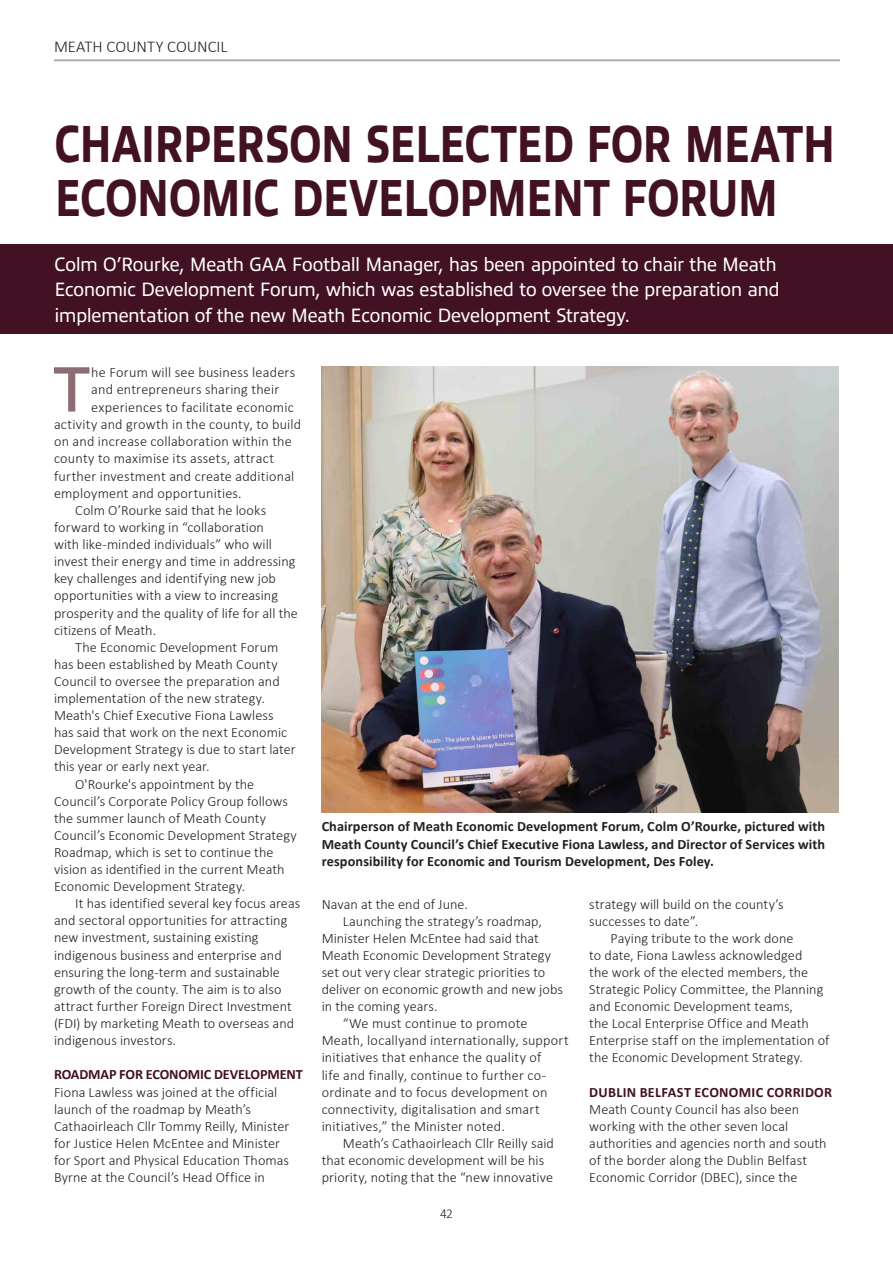
<style>
.page{position:relative;width:893px;height:1263px;background:#fff}
.page>*{position:absolute;margin:0;border:0;box-sizing:border-box;transform-origin:0 0}
.Drop_Cap{font:600 64.65px "Allumi Std";color:#8c6d73;scale:.95 1}
.Heading{font:800 52.5px/53.4px "Allumi Std";letter-spacing:-.03em;color:#421124;scale:.8 1}
.Introduction{font:19.5px/25.5px "Allumi Std";letter-spacing:-.02em;color:#fff;scale:.95 1}
.t1{font:300 16.5px "Calibri";color:#231f20}
.Drop_Cap-2{font:300 14.25px/17.1px "Calibri";letter-spacing:.005em;color:#231f20}
.Captions_New{font:700 14.25px/17.1px "Calibri";letter-spacing:.01em;color:#231f20;text-align:justify}
.t2{font:700 14.25px "Calibri";letter-spacing:-.005em;color:#421124}
.t3{font:700 14.25px "Calibri";letter-spacing:.02em;color:#421124}
.t4{font:300 13.5px "Calibri";color:#231f20}
</style>
<div class="page">
<div style="left:0;top:244px;width:893px;height:90px;background:#421124"></div>
<hr style="left:54px;top:60px;width:786px;height:1px;background:#a8a9ad">
<img style="left:322px;top:366px;width:517px;height:446px">
<p class="t1" style="left:54px;top:36px;width:175px">MEATH COUNTY COUNCIL</p>
<p class="Heading" style="left:54px;top:118px;width:978px">CHAIRPERSON SELECTED FOR MEATH<br>ECONOMIC DEVELOPMENT FORUM</p>
<p class="Introduction" style="left:54px;top:251px;width:765px">Colm O’Rourke, Meath GAA Football Manager, has been appointed to chair the Meath<br>Economic Development Forum, which was established to oversee the preparation and implementation of the new Meath Economic Development Strategy.</p>
<p class="Drop_Cap" style="left:53px;top:354px;width:41px">T</p>
<p class="Drop_Cap-2" style="left:91px;top:364px;width:206px">he Forum will see business leaders</p>
<p class="Drop_Cap-2" style="left:91px;top:381px;width:189px">and entrepreneurs sharing their</p>
<p class="Drop_Cap-2" style="left:91px;top:398px;width:204px">experiences to facilitate economic</p>
<p class="Drop_Cap-2" style="left:54px;top:415px;width:249px">activity and growth in the county, to build</p>
<p class="Drop_Cap-2" style="left:54px;top:433px;width:239px">on and increase collaboration within the</p>
<p class="Drop_Cap-2" style="left:54px;top:450px;width:222px">county to maximise its assets, attract</p>
<p class="Drop_Cap-2" style="left:54px;top:467px;width:242px">further investment and create additional</p>
<p class="Drop_Cap-2" style="left:54px;top:484px;width:189px">employment and opportunities.</p>
<p class="Drop_Cap-2" style="left:54px;top:501px;width:246px;text-indent:21px">Colm O’Rourke said that he looks forward to working in “collaboration<br>with like-minded individuals” who will invest their energy and time in addressing key challenges and identifying new job opportunities with a view to increasing prosperity and the quality of life for all the citizens of Meath.</p>
<p class="Drop_Cap-2" style="left:54px;top:638px;width:243px;text-indent:21px">The Economic Development Forum has been established by Meath County Council to oversee the preparation and implementation of the new strategy.<br>Meath's Chief Executive Fiona Lawless has said that work on the next Economic Development Strategy is due to start later this year or early next year.</p>
<p class="Drop_Cap-2" style="left:54px;top:775px;width:244px;text-indent:21px">O'Rourke's appointment by the Council’s Corporate Policy Group follows the summer launch of Meath County Council’s Economic Development Strategy Roadmap, which is set to continue the vision as identified in the current Meath Economic Development Strategy.</p>
<p class="Drop_Cap-2" style="left:54px;top:895px;width:248px;text-indent:21px">It has identified several key focus areas and sectoral opportunities for attracting new investment, sustaining existing indigenous business and enterprise and ensuring the long-term and sustainable growth of the county. The aim is to also attract further Foreign Direct Investment (FDI) by marketing Meath to overseas and indigenous investors.</p>
<p class="t2" style="left:54px;top:1065px;width:250px">ROADMAP FOR ECONOMIC DEVELOPMENT</p>
<p class="Drop_Cap-2" style="left:54px;top:1083px;width:237px">Fiona Lawless was joined at the official launch of the roadmap by Meath’s Cathaoirleach Cllr Tommy Reilly, Minister for Justice Helen McEntee and Minister for Sport and Physical Education Thomas Byrne at the Council’s Head Office in</p>
<p class="Captions_New" style="left:322px;top:818px;width:505px">Chairperson of Meath Economic Development Forum, Colm O’Rourke, pictured with Meath County Council’s Chief Executive Fiona Lawless, and Director of Services with responsibility for Economic and Tourism Development, Des Foley.</p>
<p class="Drop_Cap-2" style="left:322px;top:895px;width:148px">Navan at the end of June.</p>
<p class="Drop_Cap-2" style="left:322px;top:912px;width:243px;text-indent:21px">Launching the strategy’s roadmap, Minister Helen McEntee had said that Meath Economic Development Strategy set out very clear strategic priorities to deliver on economic growth and new jobs in the coming years.</p>
<p class="Drop_Cap-2" style="left:322px;top:1015px;width:249px;text-indent:21px">“We must continue to promote Meath, locallyand internationally, support initiatives that enhance the quality of<br>life and finally, continue to further co&shy;ordinate and to focus development on connectivity, digitalisation and smart initiatives,” the Minister noted.</p>
<p class="Drop_Cap-2" style="left:322px;top:1134px;width:234px;text-indent:21px">Meath’s Cathaoirleach Cllr Reilly said that economic development will be his priority, noting that the “new innovative</p>
<p class="t4" style="left:440px;top:1205px;width:14px">42</p>
<p class="Drop_Cap-2" style="left:589px;top:895px;width:196px">strategy will build on the county’s successes to date”.</p>
<p class="Drop_Cap-2" style="left:589px;top:929px;width:242px;text-indent:21px">Paying tribute to the work done<br>to date, Fiona Lawless acknowledged<br>the work of the elected members, the Strategic Policy Committee, the Planning and Economic Development teams,<br>the Local Enterprise Office and Meath Enterprise staff on the implementation of the Economic Development Strategy.</p>
<p class="t3" style="left:589px;top:1082px;width:244px">DUBLIN BELFAST ECONOMIC CORRIDOR</p>
<p class="Drop_Cap-2" style="left:589px;top:1100px;width:239px">Meath County Council has also been working with the other seven local authorities and agencies north and south of the border along the Dublin Belfast Economic Corridor (DBEC), since the</p>
</div>
